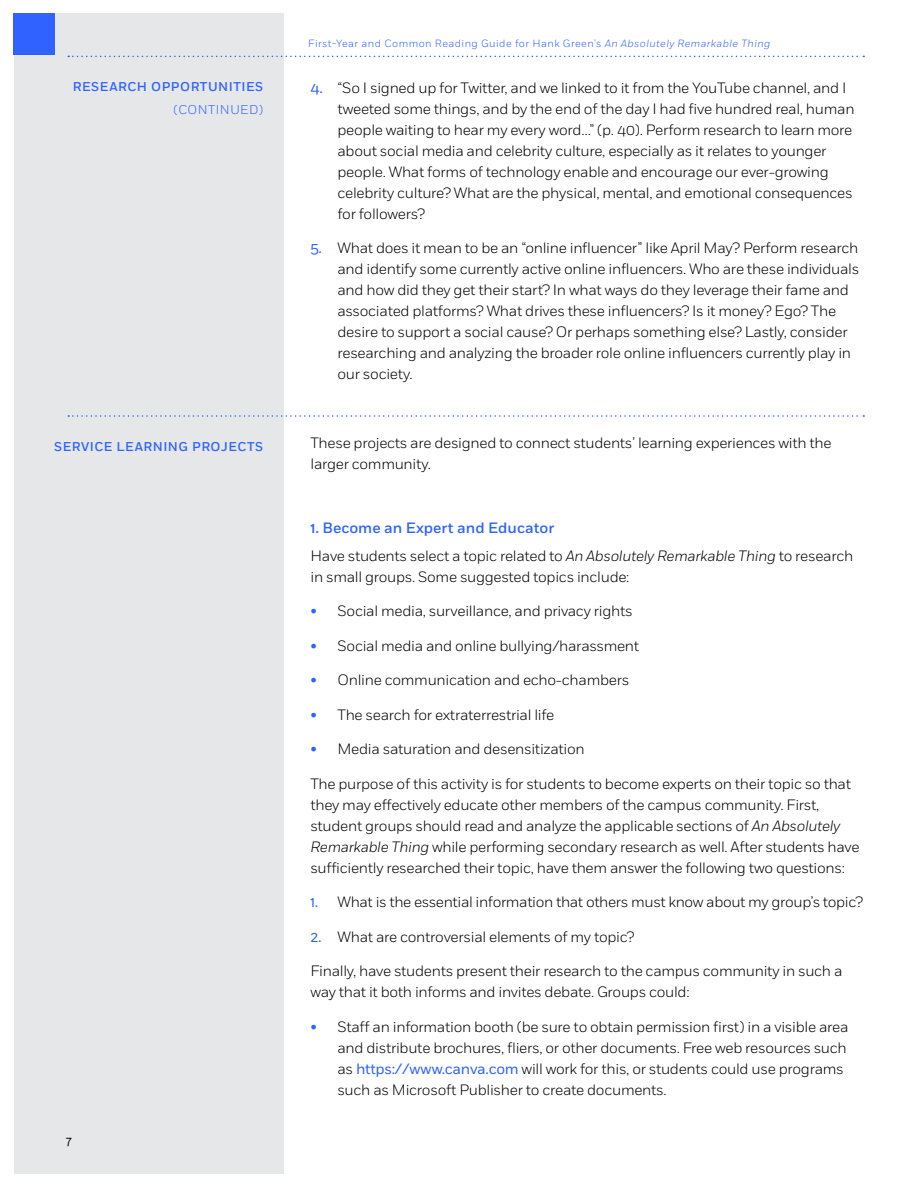
<style>
.page{position:relative;width:918px;height:1188px;background:#fff}
.page>*{position:absolute;margin:0;border:0;box-sizing:border-box;transform-origin:0 0}
.t1{font:300 15px/21px "Fort";letter-spacing:-.02em;color:#000}
.t2{font:500 12.75px "Fort";letter-spacing:.04em;color:#2f62ff}
.t3{font:300 12.75px "Fort";letter-spacing:.04em;color:#2f62ff}
.t4{font:12px "Fort";color:#000}
.t5{font:300 10.5px "Fort";letter-spacing:.04em;color:#2f62ff}
.s1{font-style:italic}
.s2{font-weight:400;color:#2f62ff}
.s3{font-weight:500;color:#2f62ff}
</style>
<div class="page">
<div style="left:14px;top:14px;width:270px;height:1160px;background:#e6e7e8"></div>
<div style="left:14px;top:14px;width:41px;height:41px;background:#2f62ff"></div>
<svg style="left:68px;top:56px;width:796px;height:1px"></svg>
<svg style="left:68px;top:415px;width:796px;height:2px"></svg>
<p class="t2" style="left:73px;top:79px;width:89px">RESEARCH OPP</p>
<p class="t2" style="left:180px;top:79px;width:85px">ORTUNITI ES</p>
<p class="t3" style="left:173px;top:102px;width:91px">(CONTINUED)</p>
<p class="t2" style="left:54px;top:438px;width:211px">SERVI CE LEARNI NG PROJECTS</p>
<p class="t4" style="left:66px;top:1134px;width:7px">7</p>
<p class="t5" style="left:308px;top:37px;width:464px">First-Year and Common Reading Guide for Hank Green’s <span class="s1">An Absolutely Remarkable Thing</span></p>
<p class="t1" style="left:338px;top:77px;width:519px;text-indent:-27px"><span class="s2">4.</span> “So I signed up for Twitter, and we linked to it from the YouTube channel, and I tweeted some things, and by the end of the day I had five hundred real, human people waiting to hear my every word…” (p. 40). Perform research to learn more about social media and celebrity culture, especially as it relates to younger people. What forms of technology enable and encourage our ever-growing celebrity culture? What are the physical, mental, and emotional consequences for followers?</p>
<p class="t1" style="left:338px;top:237px;width:523px;text-indent:-27px"><span class="s2">5.</span> What does it mean to be an “online influencer” like April May? Perform research and identify some currently active online influencers. Who are these individuals and how did they get their start? In what ways do they leverage their fame and associated platforms? What drives these influencers? Is it money? Ego? The desire to support a social cause? Or perhaps something else? Lastly, consider researching and analyzing the broader role online influencers currently play in our society.</p>
<p class="t1" style="left:310px;top:432px;width:523px">These projects are designed to connect students’ learning experiences with the larger community.</p>
<p class="t1" style="left:310px;top:514px;width:544px;line-height:27.8px"><span class="s3">1. BECOME AN EXPERT AND EDUCATOR<br></span>Have students select a topic related to <span class="s1">An Absolutely Remarkable Thing</span> to research</p>
<p class="t1" style="left:310px;top:566px;width:320px">in small groups. Some suggested topics include:</p>
<p class="t1" style="left:310px;top:600px;width:324px"><span class="s2">•</span> Social media, surveillance, and privacy rights</p>
<p class="t1" style="left:310px;top:635px;width:330px"><span class="s2">•</span> Social media and online bullying/harassment</p>
<p class="t1" style="left:310px;top:669px;width:320px"><span class="s2">•</span> Online communication and echo-chambers</p>
<p class="t1" style="left:310px;top:704px;width:245px"><span class="s2">•</span> The search for extraterrestrial life</p>
<p class="t1" style="left:310px;top:738px;width:276px"><span class="s2">•</span> Media saturation and desensitization</p>
<p class="t1" style="left:310px;top:773px;width:551px">The purpose of this activity is for students to become experts on their topic so that they may effectively educate other members of the campus community. First, student groups should read and analyze the applicable sections of <span class="s1">An Absolutely Remarkable Thing</span> while performing secondary research as well. After students have sufficiently researched their topic, have them answer the following two questions:</p>
<p class="t1" style="left:310px;top:891px;width:554px"><span class="s2">1.</span> What is the essential information that others must know about my group’s topic?</p>
<p class="t1" style="left:310px;top:926px;width:325px"><span class="s2">2.</span> What are controversial elements of my topic?</p>
<p class="t1" style="left:310px;top:960px;width:533px">Finally, have students present their research to the campus community in such a way that it both informs and invites debate. Groups could:</p>
<p class="t1" style="left:338px;top:1016px;width:513px;text-indent:-27px"><span class="s2">•</span> Staff an information booth (be sure to obtain permission first) in a visible area and distribute brochures, fliers, or other documents. Free web resources such as <span class="s2">https://www.canva.com</span> will work for this, or students could use programs such as Microsoft Publisher to create documents.</p>
</div>
